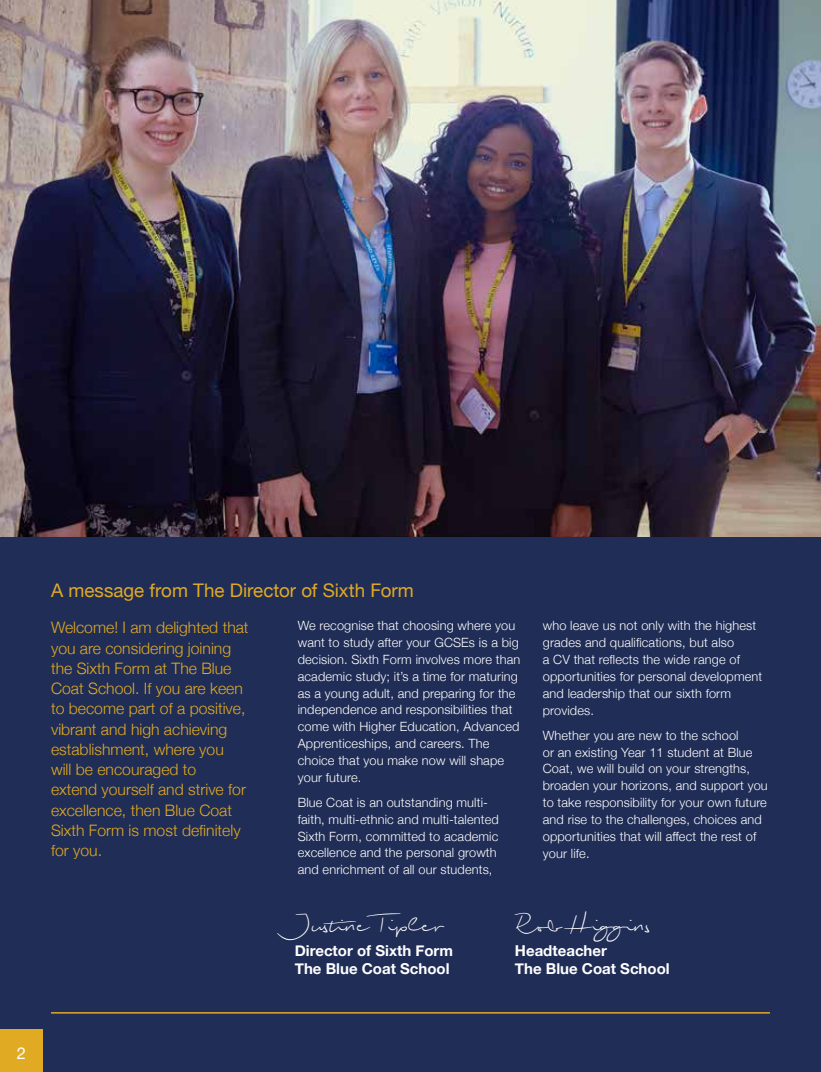
<style>
.page{position:relative;width:821px;height:1072px;background:#fff}
.page>*{position:absolute;margin:0;border:0;box-sizing:border-box;transform-origin:0 0}
.t1{font:30px "Biloxi Script";color:#fff}
.t2{font:18.75px "Helvetica Neue";color:#e0aa23}
.t3{font:16.5px "Helvetica Neue";color:#fff}
.t4{font:300 15.75px/20.2px "Helvetica Neue";color:#e0aa23}
.t5{font:700 15px/18px "Helvetica Neue";color:#fff}
.t6{font:300 12.75px/16.8px "Helvetica Neue";letter-spacing:.01em;color:#fff}
</style>
<div class="page">
<div style="left:0;top:536px;width:821px;height:535px;background:#202d56"></div>
<div style="left:0;top:1029px;width:43px;height:42px;background:#e0aa23"></div>
<img style="left:0;top:0;width:821px;height:536px">
<hr style="left:51px;top:1012px;width:719px;height:1px;background:#e0aa23">
<h2 class="t2" style="left:51px;top:577px;width:364px">A message from The Director of Sixth Form</h2>
<p class="t4" style="left:51px;top:616px;width:199px">Welcome! I am delighted that you are considering joining the Sixth Form at The Blue<br>Coat School. If you are keen to become part of a positive, vibrant and high achieving establishment, where you<br>will be encouraged to<br>extend yourself and strive for excellence, then Blue Coat<br>Sixth Form is most definitely for you.</p>
<p class="t6" style="left:298px;top:616px;width:224px">We recognise that choosing where you want to study after your GCSEs is a big decision. Sixth Form involves more than academic study; it’s a time for maturing as a young adult, and preparing for the independence and responsibilities that come with Higher Education, Advanced Apprenticeships, and careers. The choice that you make now will shape your future.</p>
<p class="t6" style="left:298px;top:793px;width:202px">Blue Coat is an outstanding multi&shy;faith, multi-ethnic and multi-talented Sixth Form, committed to academic excellence and the personal growth and enrichment of all our students,</p>
<p class="t6" style="left:543px;top:616px;width:221px">who leave us not only with the highest grades and qualifications, but also<br>a CV that reflects the wide range of opportunities for personal development and leadership that our sixth form provides.</p>
<p class="t6" style="left:543px;top:726px;width:226px">Whether you are new to the school<br>or an existing Year 11 student at Blue Coat, we will build on your strengths, broaden your horizons, and support you to take responsibility for your own future and rise to the challenges, choices and opportunities that will affect the rest of your life.</p>
<h1 class="t1" style="left:295px;top:908px;width:149px">Justine Tipler</h1>
<h1 class="t1" style="left:515px;top:908px;width:137px">Rob Higgins</h1>
<p class="t5" style="left:295px;top:941px;width:160px">Director of Sixth Form<br>The Blue Coat School</p>
<p class="t5" style="left:515px;top:941px;width:156px">Headteacher<br>The Blue Coat School</p>
<p class="t3" style="left:17px;top:1040px;width:11px">2</p>
</div>
